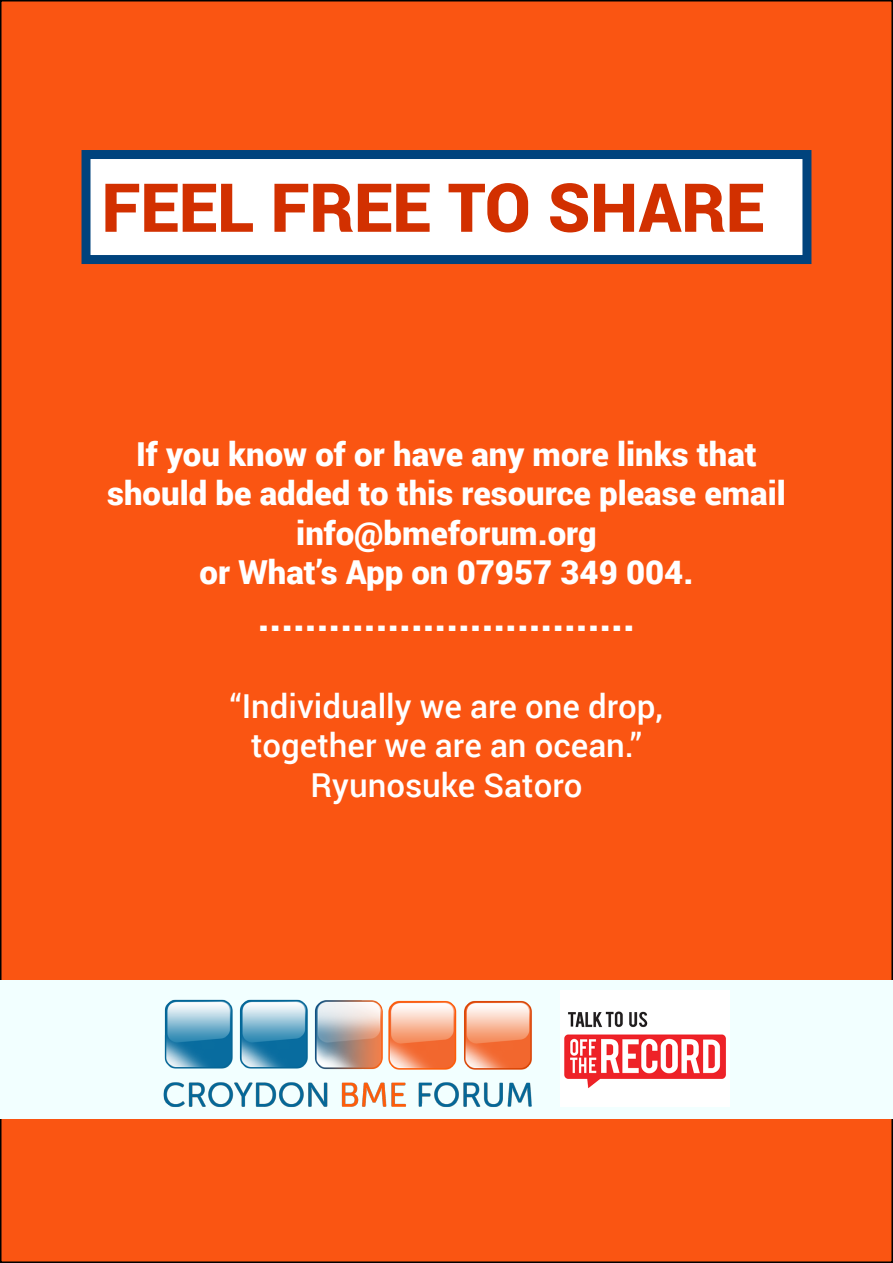
<style>
.page{position:relative;width:893px;height:1263px;background:#fff}
.page>*{position:absolute;margin:0;border:0;box-sizing:border-box;transform-origin:0 0}
.t1{font:900 67.5px "Roboto";color:#d23000}
.t2{font:900 39px "Roboto";color:#fff}
.t3{font:900 33px/39.6px "Roboto";color:#fff;text-align:center}
.t4{font:500 33px/39.6px "Roboto";color:#fff;text-align:center}
</style>
<div class="page">
<div style="left:1px;top:1px;width:891px;height:1261px;background:#fa5512"></div>
<div style="left:82px;top:150px;width:729px;height:114px;background:#fff;border:9px solid #00437d"></div>
<div style="left:0;top:980px;width:893px;height:138px;background:#f2ffff"></div>
<img style="left:163px;top:999px;width:369px;height:108px">
<img style="left:561px;top:990px;width:169px;height:117px">
<h1 class="t1" style="left:102px;top:160px;width:664px">Feel Free to Share</h1>
<p class="t3" style="left:107px;top:433px;width:680px">If you know of or have any more links that should be added to this resource please email info@bmeforum.org<br>or What’s App on 07957 349 004.</p>
<p class="t2" style="left:258px;top:590px;width:378px">................................</p>
<p class="t4" style="left:230px;top:685px;width:435px">“Individually we are one drop, together we are an ocean.”<br>Ryunosuke Satoro</p>
</div>
